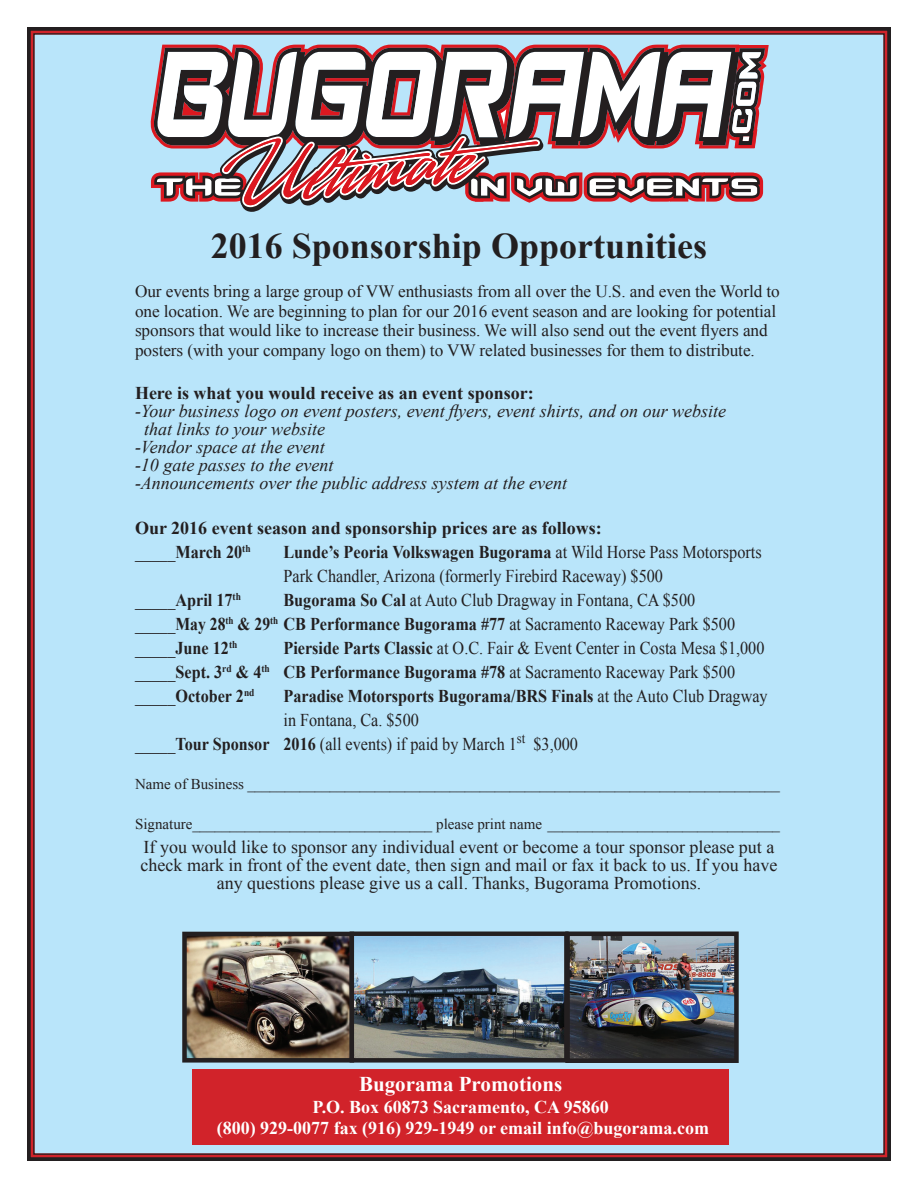
<style>
.page{position:relative;width:918px;height:1188px;background:#fff}
.page>*{position:absolute;margin:0;border:0;box-sizing:border-box;transform-origin:0 0}
.t1{font:700 36px "Times New Roman";color:#231f20}
.t2{font:700 21px "Times New Roman";color:#fff}
.t3{font:18px/24px "Times New Roman";color:#231f20;scale:.9 1}
.t4{font:18px/18px "Times New Roman";color:#231f20;text-align:center}
.t5{font:italic 18px "Times New Roman";color:#231f20}
.t6{font:700 18px "Times New Roman";color:#231f20;scale:.9 1}
.t7{font:700 18px "Times New Roman";color:#231f20}
.t8{font:700 18px "Times New Roman";color:#fff}
.t9{font:17.25px/19.5px "Times New Roman";letter-spacing:-.005em;color:#231f20}
.t10{font:15px "Times New Roman";color:#231f20}
.s1{font-weight:400}
.s2{font-weight:700}
</style>
<div class="page">
<div style="left:27px;top:27px;width:864px;height:1134px;background:#b9e5fa"></div>
<div style="left:192px;top:1069px;width:537px;height:75px;background:#d1232a"></div>
<svg style="left:150px;top:45px;width:619px;height:104px;background:#c8717e"></svg>
<svg style="left:154px;top:48px;width:611px;height:98px;background:#604b51"></svg>
<svg style="left:151px;top:52px;width:612px;height:160px"></svg>
<img style="left:187px;top:936px;width:377px;height:122px">
<div style="left:182px;top:932px;width:172px;height:131px;border:4px solid #231f20"></div>
<div style="left:350px;top:931px;width:219px;height:132px;border:4px solid #231f20"></div>
<img style="left:571px;top:937px;width:162px;height:120px">
<div style="left:565px;top:931px;width:174px;height:132px;border:5px solid #231f20"></div>
<p class="t1" style="left:211px;top:222px;width:498px">2016 Sponsorship Opportunities</p>
<p class="t9" style="left:135px;top:282px;width:646px">Our events bring a large group of VW enthusiasts from all over the U.S. and even the World to one location. We are beginning to plan for our 2016 event season and are looking for potential sponsors that would like to increase their business. We will also send out the event flyers and posters (with your company logo on them) to VW related businesses for them to distribute.</p>
<p class="t7" style="left:135px;top:380px;width:400px">Here is what you would receive as an event sponsor:</p>
<p class="t5" style="left:135px;top:398px;width:593px">-Your business logo on event posters, event flyers, event shirts, and on our website</p>
<p class="t5" style="left:144px;top:416px;width:183px">that links to your website</p>
<p class="t5" style="left:135px;top:434px;width:191px">-Vendor space at the event</p>
<p class="t5" style="left:135px;top:452px;width:200px">-10 gate passes to the event</p>
<p class="t5" style="left:135px;top:470px;width:434px">-Announcements over the public address system at the event</p>
<p class="t7" style="left:135px;top:515px;width:468px">Our 2016 event season and sponsorship prices are as follows:</p>
<p class="t6" style="left:135px;top:539px;width:130px"><span class="s1">_____</span>March 20<sup>th</sup></p>
<p class="t3" style="left:284px;top:539px;width:533px"><span class="s2">Lunde’s Peoria Volkswagen Bugorama</span> at Wild Horse Pass Motorsports<br>Park Chandler, Arizona (formerly Firebird Raceway) $500</p>
<p class="t6" style="left:135px;top:587px;width:119px"><span class="s1">_____</span>April 17<sup>th</sup></p>
<p class="t3" style="left:284px;top:587px;width:459px"><span class="s2">Bugorama So Cal</span> at Auto Club Dragway in Fontana, CA $500</p>
<p class="t3" style="left:135px;top:611px;width:668px">_____<span class="s2">May 28</span><sup>th</sup> <span class="s2">&amp; 29</span><sup>th</sup> <span class="s2">CB Performance Bugorama #77</span> at Sacramento Raceway Park $500</p>
<p class="t6" style="left:135px;top:635px;width:115px"><span class="s1">_____</span>June 12<sup>th</sup></p>
<p class="t3" style="left:284px;top:635px;width:536px"><span class="s2">Pierside Parts Classic</span> at O.C. Fair &amp; Event Center in Costa Mesa $1,000</p>
<p class="t3" style="left:135px;top:659px;width:668px">_____<span class="s2">Sept. 3</span><sup>rd</sup> <span class="s2">&amp; 4</span><sup>th</sup> <span class="s2">CB Performance Bugorama #78</span> at Sacramento Raceway Park $500</p>
<p class="t6" style="left:135px;top:683px;width:134px"><span class="s1">_____</span>October 2<sup>nd</sup></p>
<p class="t6" style="left:284px;top:683px;width:539px">Paradise Motorsports Bugorama/BRS Finals <span class="s1">at the Auto Club Dragway</span></p>
<p class="t3" style="left:284px;top:707px;width:152px">in Fontana, Ca. $500</p>
<p class="t3" style="left:135px;top:731px;width:494px">_____<span class="s2">Tour Sponsor 2016</span> (all events) if paid by March 1<sup>st</sup> $3,000</p>
<p class="t10" style="left:135px;top:774px;width:646px">Name of Business _______________________________________________________________________</p>
<p class="t10" style="left:135px;top:814px;width:647px">Signature________________________________ please print name _______________________________</p>
<p class="t4" style="left:141px;top:837px;width:638px">If you would like to sponsor any individual event or become a tour sponsor please put a check mark in front of the event date, then sign and mail or fax it back to us. If you have any questions please give us a call. Thanks, Bugorama Promotions.</p>
<p class="t2" style="left:359px;top:1069px;width:205px">Bugorama Promotions</p>
<p class="t8" style="left:312px;top:1094px;width:298px">P.O. Box 60873 Sacramento, CA 95860</p>
<p class="t8" style="left:217px;top:1116px;width:494px">(800) 929-0077 fax (916) 929-1949 or email info@bugorama.com</p>
</div>
